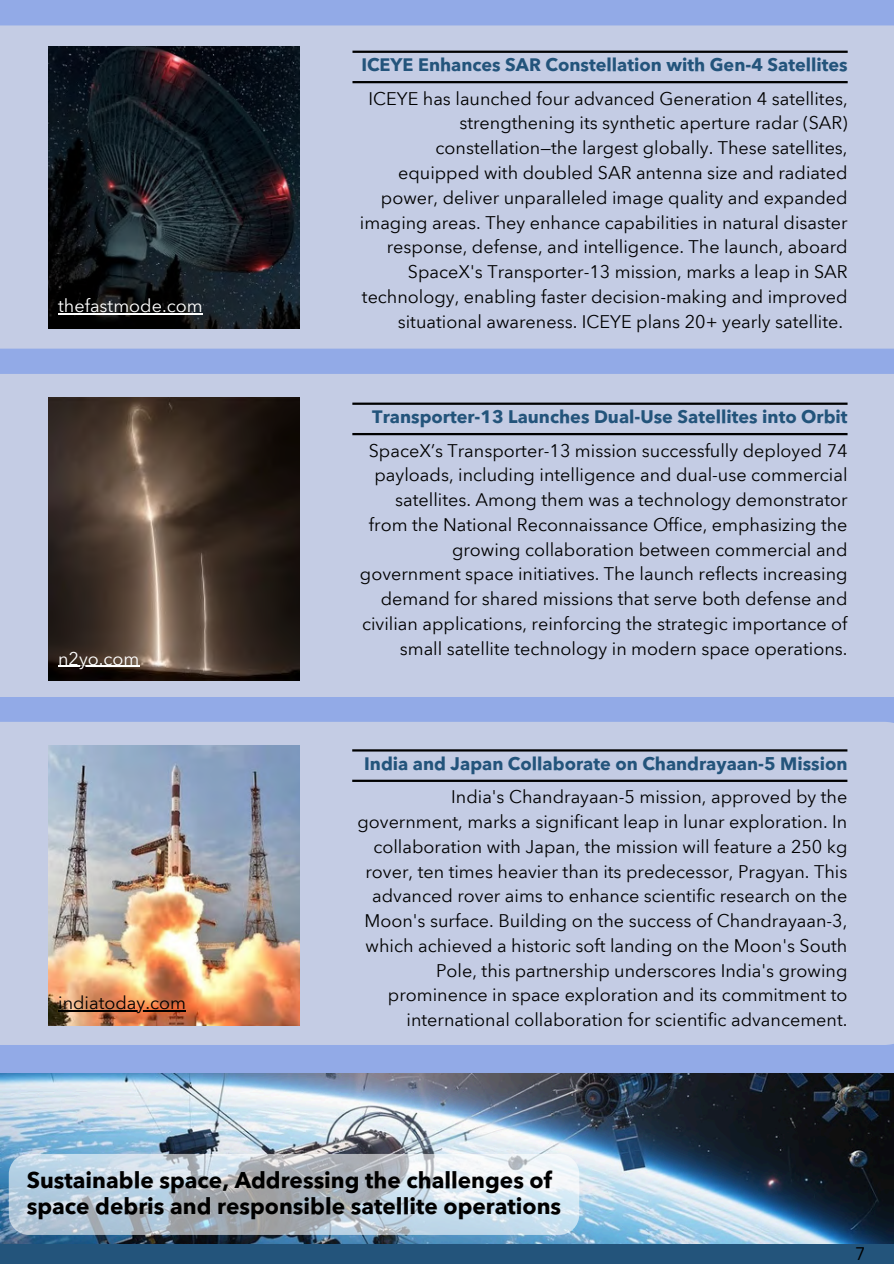
<style>
.page{position:relative;width:894px;height:1264px;background:#fff}
.page>*{position:absolute;margin:0;border:0;box-sizing:border-box;transform-origin:0 0}
.t1{font:700 22.5px/25.8px "Avenir Next Arabic";color:#000}
.t2{font:18px/24.8px "Avenir Next Arabic";color:#000;text-align:right}
.t3{font:700 18px "Avenir Next Arabic";color:#23547b}
.t4{font:18px "Avenir Next Arabic";color:#fff}
.t5{font:17.85px "Canva Sans";color:#000}
</style>
<div class="page">
<div style="left:0;top:0;width:893px;height:1263px;background:#92aae7"></div>
<div style="left:0;top:25px;width:893px;height:323px;background:#c4cce4"></div>
<div style="left:0;top:374px;width:893px;height:323px;background:#c4cce4"></div>
<div style="left:0;top:722px;width:893px;height:322px;background:#c4cce4"></div>
<div style="left:0;top:1243px;width:893px;height:20px;background:#23547b"></div>
<hr style="left:352px;top:81px;width:495px;height:2px;background:#000">
<hr style="left:352px;top:51px;width:495px;height:2px;background:#000">
<hr style="left:352px;top:433px;width:495px;height:2px;background:#000">
<hr style="left:352px;top:402px;width:495px;height:3px;background:#000">
<hr style="left:352px;top:779px;width:495px;height:3px;background:#000">
<hr style="left:352px;top:749px;width:495px;height:2px;background:#000">
<img style="left:48px;top:47px;width:251px;height:281px">
<img style="left:48px;top:397px;width:251px;height:283px">
<img style="left:48px;top:745px;width:251px;height:280px">
<img style="left:0;top:1073px;width:893px;height:169px">
<hr style="left:58px;top:313px;width:144px;height:1px;background:#fff">
<hr style="left:58px;top:666px;width:81px;height:1px;background:#fff">
<hr style="left:58px;top:1010px;width:128px;height:1px;background:#000">
<div style="left:9px;top:1153px;width:570px;height:81px;background:#fff;border-radius:20px;opacity:.6"></div>
<p class="t4" style="left:58px;top:295px;width:146px">thefastmode.com</p>
<p class="t4" style="left:58px;top:648px;width:83px">n2yo.com</p>
<h2 class="t2" style="left:58px;top:990px;width:129px">indiatoday.com</h2>
<p class="t3" style="left:361px;top:54px;width:488px">ICEYE Enhances SAR Constellation with Gen-4 Satellites</p>
<p class="t2" style="left:360px;top:86px;width:489px">ICEYE has launched four advanced Generation 4 satellites, strengthening its synthetic aperture radar (SAR) constellation—the largest globally. These satellites, equipped with doubled SAR antenna size and radiated power, deliver unparalleled image quality and expanded imaging areas. They enhance capabilities in natural disaster response, defense, and intelligence. The launch, aboard SpaceX's Transporter-13 mission, marks a leap in SAR technology, enabling faster decision-making and improved situational awareness. ICEYE plans 20+ yearly satellite.</p>
<h2 class="t3" style="left:372px;top:406px;width:477px">Transporter-13 Launches Dual-Use Satellites into Orbit</h2>
<p class="t2" style="left:360px;top:438px;width:489px">SpaceX’s Transporter-13 mission successfully deployed 74 payloads, including intelligence and dual-use commercial satellites. Among them was a technology demonstrator from the National Reconnaissance Office, emphasizing the growing collaboration between commercial and government space initiatives. The launch reflects increasing demand for shared missions that serve both defense and civilian applications, reinforcing the strategic importance of small satellite technology in modern space operations.</p>
<p class="t3" style="left:364px;top:752px;width:484px">India and Japan Collaborate on Chandrayaan-5 Mission</p>
<p class="t2" style="left:357px;top:784px;width:491px">India's Chandrayaan-5 mission, approved by the government, marks a significant leap in lunar exploration. In collaboration with Japan, the mission will feature a 250 kg rover, ten times heavier than its predecessor, Pragyan. This advanced rover aims to enhance scientific research on the Moon's surface. Building on the success of Chandrayaan-3, which achieved a historic soft landing on the Moon's South Pole, this partnership underscores India's growing prominence in space exploration and its commitment to international collaboration for scientific advancement.</p>
<p class="t1" style="left:27px;top:1166px;width:536px">Sustainable space, Addressing the challenges of space debris and responsible satellite operations</p>
<p class="t5" style="left:855px;top:1241px;width:10px">7</p>
</div>
